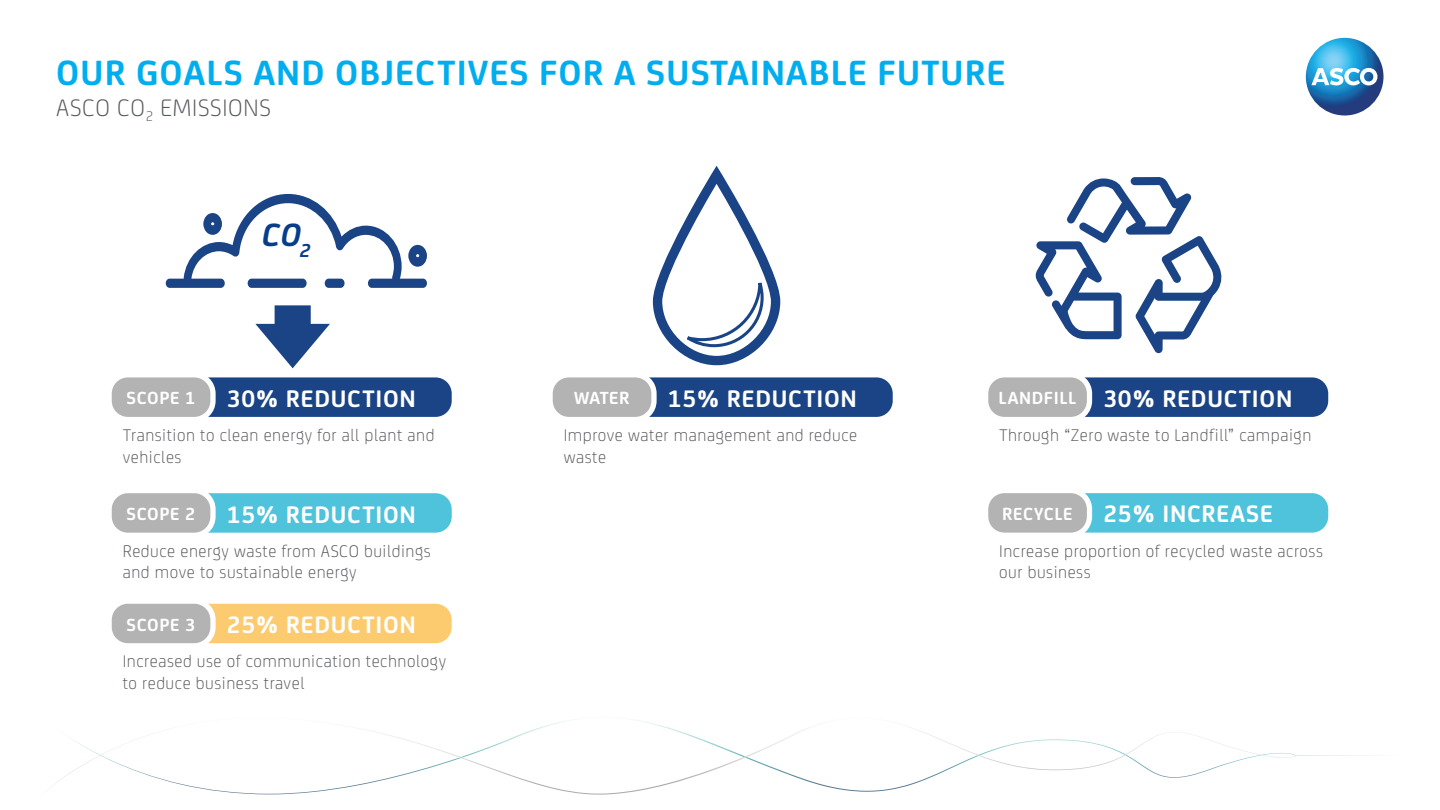
<style>
.page{position:relative;width:1440px;height:810px;background:#fff}
.page>*{position:absolute;margin:0;border:0;box-sizing:border-box;transform-origin:0 0}
.t1{font:700 37.5px "FS Joey";letter-spacing:.03em;color:#00aeef}
.t2{font:italic 700 34.42px "FS Joey";color:#083e89}
.t3{font:700 25.5px "FS Joey";letter-spacing:.03em;color:#fff}
.t4{font:300 25.5px "FS Joey";letter-spacing:.03em;color:#55585c}
.t5{font:700 18.75px "FS Joey";letter-spacing:.03em;color:#fff}
.t6{font:300 18px/21.6px "FS Joey";letter-spacing:.03em;color:#55585c}
</style>
<div class="page">
<svg style="left:1306px;top:38px;width:78px;height:78px;background:#2e7fb8"></svg>
<svg style="left:1311px;top:68px;width:66px;height:17px"></svg>
<img style="left:50px;top:720px;width:1242px;height:75px">
<img style="left:100px;top:754px;width:1271px;height:4px">
<svg style="left:658px;top:175px;width:118px;height:186px"></svg>
<div style="left:653px;top:170px;width:127px;height:195px;border:9px solid #1a4486;border-radius:59px"></div>
<svg style="left:683px;top:264px;width:82px;height:85px"></svg>
<svg style="left:166px;top:194px;width:261px;height:94px"></svg>
<div style="left:275px;top:305px;width:36px;height:25px;background:#1a4486"></div>
<svg style="left:255px;top:324px;width:75px;height:44px"></svg>
<svg style="left:1035px;top:177px;width:187px;height:176px"></svg>
<div style="left:145px;top:375px;width:309px;height:45px;background:#1a4486;border-radius:19px"></div>
<div style="left:143px;top:372px;width:314px;height:50px;border:5px solid #fff;border-radius:19px"></div>
<div style="left:586px;top:375px;width:309px;height:45px;background:#1a4486;border-radius:19px"></div>
<div style="left:584px;top:372px;width:314px;height:50px;border:5px solid #fff;border-radius:19px"></div>
<div style="left:1022px;top:375px;width:309px;height:45px;background:#1a4486;border-radius:19px"></div>
<div style="left:1019px;top:372px;width:315px;height:50px;border:5px solid #fff;border-radius:19px"></div>
<div style="left:1022px;top:491px;width:309px;height:44px;background:#4fc2dc;border-radius:19px"></div>
<div style="left:1019px;top:488px;width:315px;height:50px;border:5px solid #fff;border-radius:19px"></div>
<div style="left:145px;top:491px;width:309px;height:44px;background:#4fc2dc;border-radius:19px"></div>
<div style="left:143px;top:488px;width:314px;height:50px;border:5px solid #fff;border-radius:19px"></div>
<div style="left:145px;top:601px;width:309px;height:45px;background:#fccb6f;border-radius:19px"></div>
<div style="left:143px;top:598px;width:314px;height:50px;border:5px solid #fff;border-radius:19px"></div>
<div style="left:109px;top:375px;width:104px;height:45px;background:#b3b3b3;border-radius:19px"></div>
<div style="left:106px;top:372px;width:110px;height:50px;border:5px solid #fff;border-radius:19px"></div>
<div style="left:550px;top:375px;width:104px;height:45px;background:#b3b3b3;border-radius:19px"></div>
<div style="left:547px;top:372px;width:110px;height:50px;border:5px solid #fff;border-radius:19px"></div>
<div style="left:986px;top:375px;width:104px;height:45px;background:#b3b3b3;border-radius:19px"></div>
<div style="left:983px;top:372px;width:109px;height:50px;border:5px solid #fff;border-radius:19px"></div>
<div style="left:986px;top:491px;width:104px;height:44px;background:#b3b3b3;border-radius:19px"></div>
<div style="left:983px;top:488px;width:109px;height:50px;border:5px solid #fff;border-radius:19px"></div>
<div style="left:109px;top:491px;width:104px;height:44px;background:#b3b3b3;border-radius:19px"></div>
<div style="left:106px;top:488px;width:110px;height:50px;border:5px solid #fff;border-radius:19px"></div>
<div style="left:109px;top:601px;width:104px;height:45px;background:#b3b3b3;border-radius:19px"></div>
<div style="left:106px;top:598px;width:110px;height:50px;border:5px solid #fff;border-radius:19px"></div>
<p class="t1" style="left:56px;top:44px;width:951px">OUR GOALS AND OBJECTIVES FOR A SUSTAINABLE FUTURE</p>
<p class="t4" style="left:56px;top:89px;width:216px">ASCO CO<sub>2</sub> EMISSIONS</p>
<p class="t2" style="left:262px;top:209px;width:50px">CO<sub>2</sub></p>
<p class="t3" style="left:227px;top:379px;width:191px">30% REDUCTION</p>
<p class="t3" style="left:668px;top:379px;width:191px">15% REDUCTION</p>
<p class="t3" style="left:1103px;top:379px;width:191px">30% REDUCTION</p>
<p class="t5" style="left:127px;top:384px;width:70px">SCOPE 1</p>
<p class="t5" style="left:574px;top:384px;width:57px">WATER</p>
<p class="t5" style="left:998px;top:384px;width:79px">LANDFILL</p>
<p class="t6" style="left:123px;top:423px;width:313px">Transition to clean energy for all plant and vehicles</p>
<p class="t6" style="left:564px;top:423px;width:295px">Improve water management and reduce waste</p>
<p class="t6" style="left:999px;top:423px;width:314px">Through “Zero waste to Landfill” campaign</p>
<h3 class="t3" style="left:227px;top:495px;width:191px">15% REDUCTION</h3>
<h3 class="t3" style="left:1103px;top:495px;width:171px">25% INCREASE</h3>
<p class="t5" style="left:127px;top:500px;width:70px">SCOPE 2</p>
<p class="t5" style="left:1002px;top:500px;width:72px">RECYCLE</p>
<p class="t6" style="left:123px;top:539px;width:310px">Reduce energy waste from ASCO buildings and move to sustainable energy</p>
<p class="t5" style="left:127px;top:610px;width:70px">SCOPE 3</p>
<h3 class="t3" style="left:227px;top:605px;width:191px">25% REDUCTION</h3>
<p class="t6" style="left:123px;top:649px;width:325px">Increased use of communication technology to reduce business travel</p>
<p class="t6" style="left:999px;top:539px;width:325px">Increase proportion of recycled waste across our business</p>
</div>
